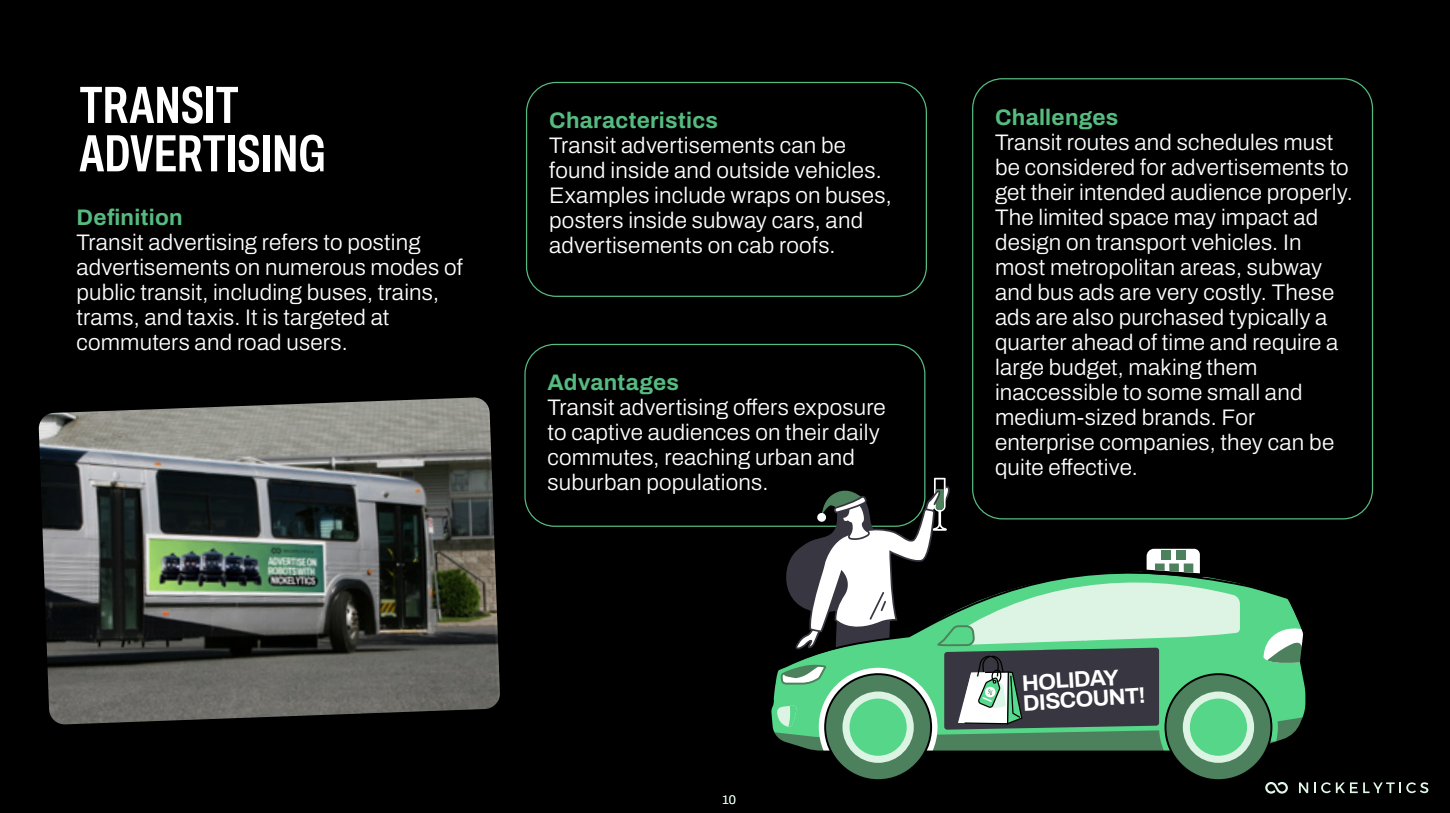
<style>
.page{position:relative;width:1450px;height:813px;background:#fff}
.page>*{position:absolute;margin:0;border:0;box-sizing:border-box;transform-origin:0 0}
.t1{font:600 extra-condensed 52.5px/48.2px "Archivo";color:#fff}
.t2{font:300 22.5px/25px "Archivo";letter-spacing:.01em;color:#fff}
.t3{font:700 22.5px "Archivo";letter-spacing:.015em;color:#56bb80}
.t4{font:700 22.5px/20px "Archivo";color:#fff}
.t5{font:700 22.5px "Archivo";letter-spacing:.01em;color:#56bd80}
.t6{font:300 12.5px "Archivo";color:#e1f7e8}
</style>
<div class="page">
<div style="left:0;top:0;width:1450px;height:812px;background:#000"></div>
<svg style="left:1314px;top:782px;width:114px;height:11px"></svg>
<div style="left:526px;top:82px;width:401px;height:215px;border:1px solid #56bb80;border-radius:30px"></div>
<div style="left:524px;top:344px;width:401px;height:183px;border:1px solid #56bb80;border-radius:30px"></div>
<img style="left:39px;top:397px;width:461px;height:327px">
<svg style="left:773px;top:477px;width:535px;height:316px"></svg>
<h1 class="t1" style="left:80px;top:81px;width:248px">TRANSIT<br>ADVERTISING</h1>
<p class="t3" style="left:77px;top:200px;width:108px">Definition</p>
<p class="t2" style="left:77px;top:230px;width:388px">Transit advertising refers to posting advertisements on numerous modes of public transit, including buses, trains, trams, and taxis. It is targeted at commuters and road users.</p>
<p class="t3" style="left:549px;top:103px;width:170px">Characteristics</p>
<p class="t2" style="left:549px;top:133px;width:344px">Transit advertisements can be found inside and outside vehicles.<br>Examples include wraps on buses, posters inside subway cars, and advertisements on cab roofs.</p>
<p class="t3" style="left:548px;top:365px;width:133px">Advantages</p>
<p class="t2" style="left:548px;top:394px;width:340px">Transit advertising offers exposure to captive audiences on their daily commutes, reaching urban and suburban populations.</p>
<p class="t6" style="left:722px;top:789px;width:15px">10</p>
<p class="t5" style="left:995px;top:100px;width:125px">Challenges</p>
<p class="t2" style="left:995px;top:130px;width:359px">Transit routes and schedules must be considered for advertisements to get their intended audience properly.<br>The limited space may impact ad design on transport vehicles. In most metropolitan areas, subway and bus ads are very costly. These ads are also purchased typically a quarter ahead of time and require a large budget, making them inaccessible to some small and medium-sized brands. For enterprise companies, they can be quite effective.</p>
<p class="t4" style="left:1022px;top:672px;width:124px;rotate:-3deg">HOLIDAY<br>DISCOUNT!</p>
</div>
